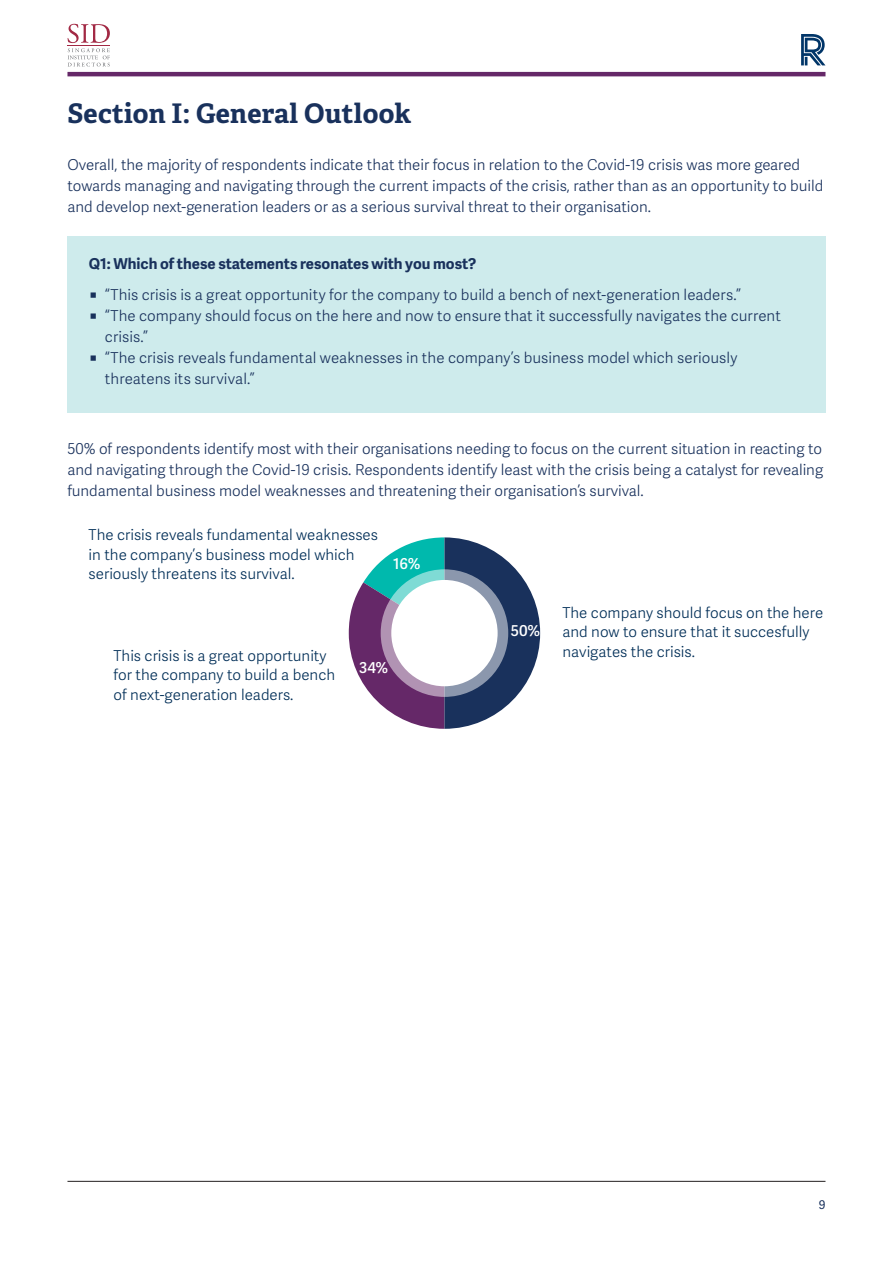
<style>
.page{position:relative;width:893px;height:1263px;background:#fff}
.page>*{position:absolute;margin:0;border:0;box-sizing:border-box;transform-origin:0 0}
.t1{font:700 27px "Adelle";letter-spacing:.01em;color:#19315c}
.t2{font:15px/21px "Adelle Sans Lt";color:#19315c}
.t3{font:15px/19.5px "Adelle Sans Lt";color:#002e57}
.t4{font:700 15px "Adelle Sans";color:#19315c}
.t5{font:15px "Adelle Sans Sb";color:#fff}
.t6{font:12px "Adelle Sans";color:#19315c}
</style>
<div class="page">
<svg style="left:801px;top:34px;width:24px;height:31px"></svg>
<hr style="left:67px;top:72px;width:758px;height:4px;background:#652868">
<hr style="left:67px;top:1181px;width:758px;height:1px;background:#231f20">
<svg style="left:68px;top:24px;width:42px;height:42px"></svg>
<hr style="left:67px;top:46px;width:43px;height:1px;background:#a22944">
<svg style="left:349px;top:537px;width:191px;height:192px"></svg>
<svg style="left:381px;top:569px;width:127px;height:128px;background:#95a0b5"></svg>
<div style="left:391px;top:580px;width:107px;height:106px;background:#fff;border-radius:50%"></div>
<div style="left:67px;top:236px;width:758px;height:176px;background:#ceebec"></div>
<h1 class="t1" style="left:67px;top:94px;width:345px">Section I: General Outlook</h1>
<p class="t2" style="left:67px;top:154px;width:757px">Overall, the majority of respondents indicate that their focus in relation to the Covid-19 crisis was more geared towards managing and navigating through the current impacts of the crisis, rather than as an opportunity to build and develop next-generation leaders or as a serious survival threat to their organisation.</p>
<p class="t4" style="left:89px;top:252px;width:389px">Q1: Which of these statements resonates with you most?</p>
<p class="t2" style="left:105px;top:284px;width:677px">“This crisis is a great opportunity for the company to build a bench of next-generation leaders.”<br>“The company should focus on the here and now to ensure that it successfully navigates the current crisis.”<br>“The crisis reveals fundamental weaknesses in the company’s business model which seriously threatens its survival.”</p>
<p class="t2" style="left:67px;top:437px;width:757px;text-align:justify">50% of respondents identify most with their organisations needing to focus on the current situation in reacting to and navigating through the Covid-19 crisis. Respondents identify least with the crisis being a catalyst for revealing fundamental business model weaknesses and threatening their organisation’s survival.</p>
<p class="t3" style="left:89px;top:524px;width:291px">The crisis reveals fundamental weaknesses in the company’s business model which seriously threatens its survival.</p>
<p class="t5" style="left:393px;top:552px;width:29px">16%</p>
<p class="t3" style="left:114px;top:645px;width:223px">This crisis is a great opportunity for the company to build a bench of next-generation leaders.</p>
<p class="t5" style="left:359px;top:657px;width:30px">34%</p>
<p class="t5" style="left:511px;top:620px;width:30px">50%</p>
<p class="t3" style="left:562px;top:602px;width:262px">The company should focus on the here and now to ensure that it succesfully navigates the crisis.</p>
<p class="t6" style="left:819px;top:1196px;width:8px">9</p>
</div>
